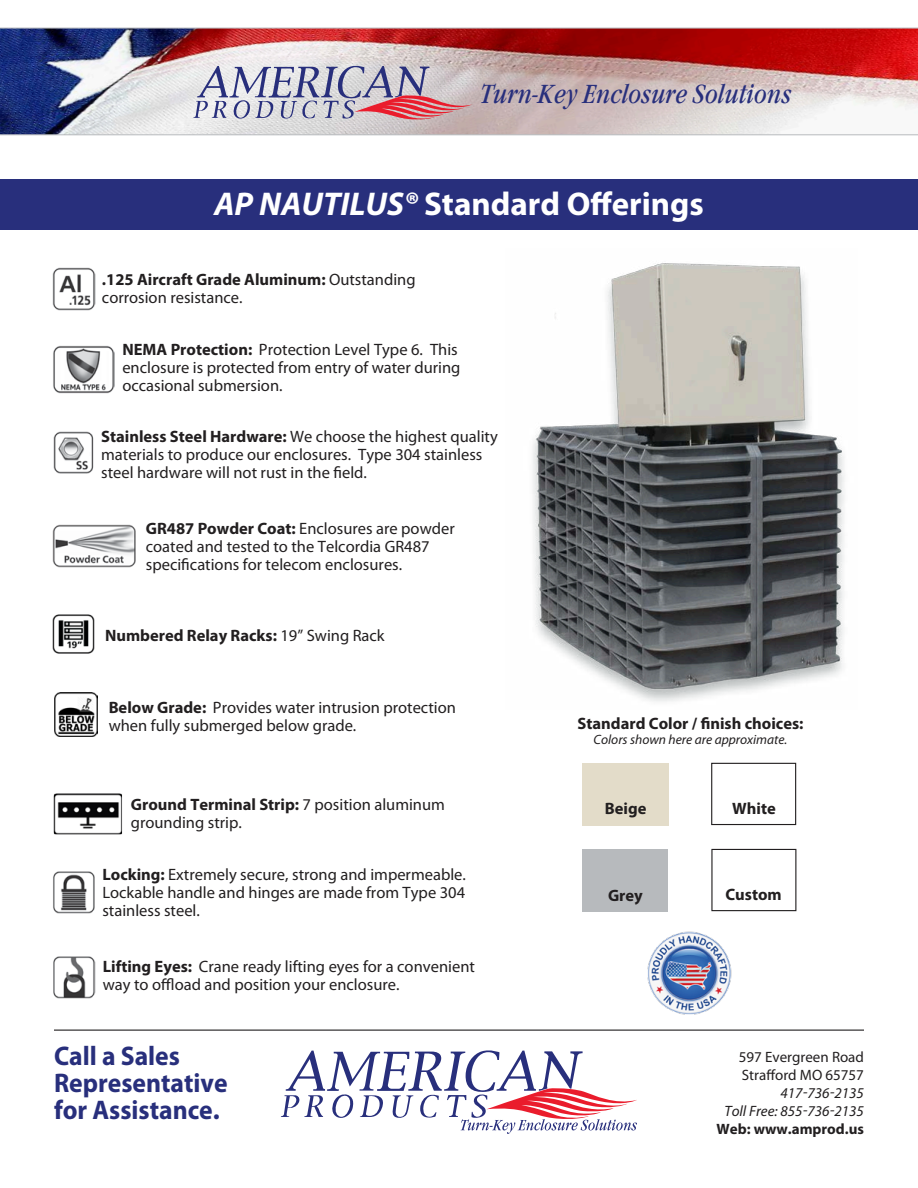
<style>
.page{position:relative;width:918px;height:1188px;background:#fff}
.page>*{position:absolute;margin:0;border:0;box-sizing:border-box;transform-origin:0 0}
.t1{font:700 33px "Myriad Pro";color:#fff}
.t2{font:700 27px/27px "Myriad Pro";color:#282f7c;scale:.95 1}
.t3{font:italic condensed 27px "Garamond Itc T";color:#282f7c}
.t4{font:16.5px/18px "Myriad Pro";color:#221f20}
.t5{font:700 16.5px "Myriad Pro";color:#221f20}
.t6{font:italic 15px/18px "Myriad Pro";color:#221f20;text-align:right}
.t7{font:15px/18px "Myriad Pro";color:#221f20}
.t8{font:700 15px "Myriad Pro";color:#221f20}
.t9{font:italic 13.5px "Myriad Pro";color:#221f20}
.s1{font-style:italic}
.s2{font-weight:700}
.s3{font-weight:400}
</style>
<div class="page">
<img style="left:53px;top:431px;width:41px;height:43px">
<div style="left:50px;top:268px;width:49px;height:43px;background:linear-gradient(to bottom,#f7f8f8,#f8f9f9)"></div>
<img style="left:53px;top:268px;width:43px;height:42px">
<div style="left:49px;top:522px;width:86px;height:48px;background:linear-gradient(to right,#f8f8f8,#f6f6f6)"></div>
<img style="left:53px;top:525px;width:82px;height:43px">
<img style="left:53px;top:346px;width:62px;height:47px">
<img style="left:532px;top:263px;width:312px;height:439px">
<img style="left:53px;top:956px;width:43px;height:42px">
<img style="left:53px;top:871px;width:41px;height:42px">
<img style="left:54px;top:693px;width:44px;height:43px">
<svg style="left:54px;top:820px;width:69px;height:15px"></svg>
<img style="left:54px;top:794px;width:68px;height:40px">
<img style="left:647px;top:931px;width:85px;height:84px">
<div style="left:583px;top:763px;width:86px;height:62px;background:#e3dcc9"></div>
<div style="left:711px;top:763px;width:85px;height:62px;border:1px solid #221f20"></div>
<div style="left:711px;top:849px;width:85px;height:62px;border:1px solid #221f20"></div>
<div style="left:583px;top:849px;width:85px;height:62px;background:#b7babd"></div>
<div style="left:0;top:179px;width:918px;height:51px;background:#282f7c"></div>
<img style="left:53px;top:614px;width:42px;height:40px">
<img style="left:0;top:28px;width:918px;height:107px">
<svg style="left:193px;top:65px;width:279px;height:56px;background:#bfb0be"></svg>
<hr style="left:54px;top:1030px;width:810px;height:1px;background:#221f20">
<svg style="left:281px;top:1050px;width:356px;height:84px"></svg>
<h2 class="t3" style="left:480px;top:78px;width:313px">Turn-Key Enclosure Solutions</h2>
<p class="t1" style="left:214px;top:182px;width:491px"><span class="s1">AP NAUTILUS®</span> Standard Offerings</p>
<p class="t4" style="left:102px;top:271px;width:315px"><span class="s2">.125 Aircraft Grade Aluminum:</span> Outstanding corrosion resistance.</p>
<p class="t4" style="left:122px;top:340px;width:340px"><span class="s2">NEMA Protection:</span> Protection Level Type 6. This enclosure is protected from entry of water during occasional submersion.</p>
<p class="t4" style="left:101px;top:427px;width:398px"><span class="s2">Stainless Steel Hardware:</span> We choose the highest quality materials to produce our enclosures. Type 304 stainless steel hardware will not rust in the field.</p>
<p class="t4" style="left:146px;top:519px;width:310px"><span class="s2">GR487 Powder Coat:</span> Enclosures are powder coated and tested to the Telcordia GR487 specifications for telecom enclosures.</p>
<p class="t5" style="left:105px;top:625px;width:281px">Numbered Relay Racks: <span class="s3">19” Swing Rack</span></p>
<p class="t4" style="left:109px;top:698px;width:349px"><span class="s2">Below Grade:</span> Provides water intrusion protection when fully submerged below grade.</p>
<p class="t4" style="left:131px;top:795px;width:316px"><span class="s2">Ground Terminal Strip:</span> 7 position aluminum grounding strip.</p>
<p class="t4" style="left:102px;top:865px;width:365px;text-align:justify"><span class="s2">Locking:</span> Extremely secure, strong and impermeable.<br>Lockable handle and hinges are made from Type 304 stainless steel.</p>
<p class="t4" style="left:103px;top:957px;width:374px"><span class="s2">Lifting Eyes:</span> Crane ready lifting eyes for a convenient way to offload and position your enclosure.</p>
<p class="t5" style="left:578px;top:713px;width:227px">Standard Color / finish choices:</p>
<p class="t9" style="left:594px;top:731px;width:195px">Colors shown here are approximate.</p>
<p class="t5" style="left:605px;top:798px;width:43px">Beige</p>
<p class="t5" style="left:732px;top:798px;width:45px">White</p>
<p class="t5" style="left:608px;top:885px;width:36px">Grey</p>
<p class="t5" style="left:725px;top:884px;width:58px">Custom</p>
<h2 class="t2" style="left:54px;top:1042px;width:184px">Call a Sales<br>Representative for Assistance.</h2>
<p class="t7" style="left:739px;top:1048px;width:127px">597 Evergreen Road<br>Strafford MO 65757</p>
<p class="t6" style="left:725px;top:1084px;width:141px">417-736-2135<br>Toll Free: 855-736-2135</p>
<p class="t8" style="left:717px;top:1119px;width:149px">Web: www.amprod.us</p>
</div>
